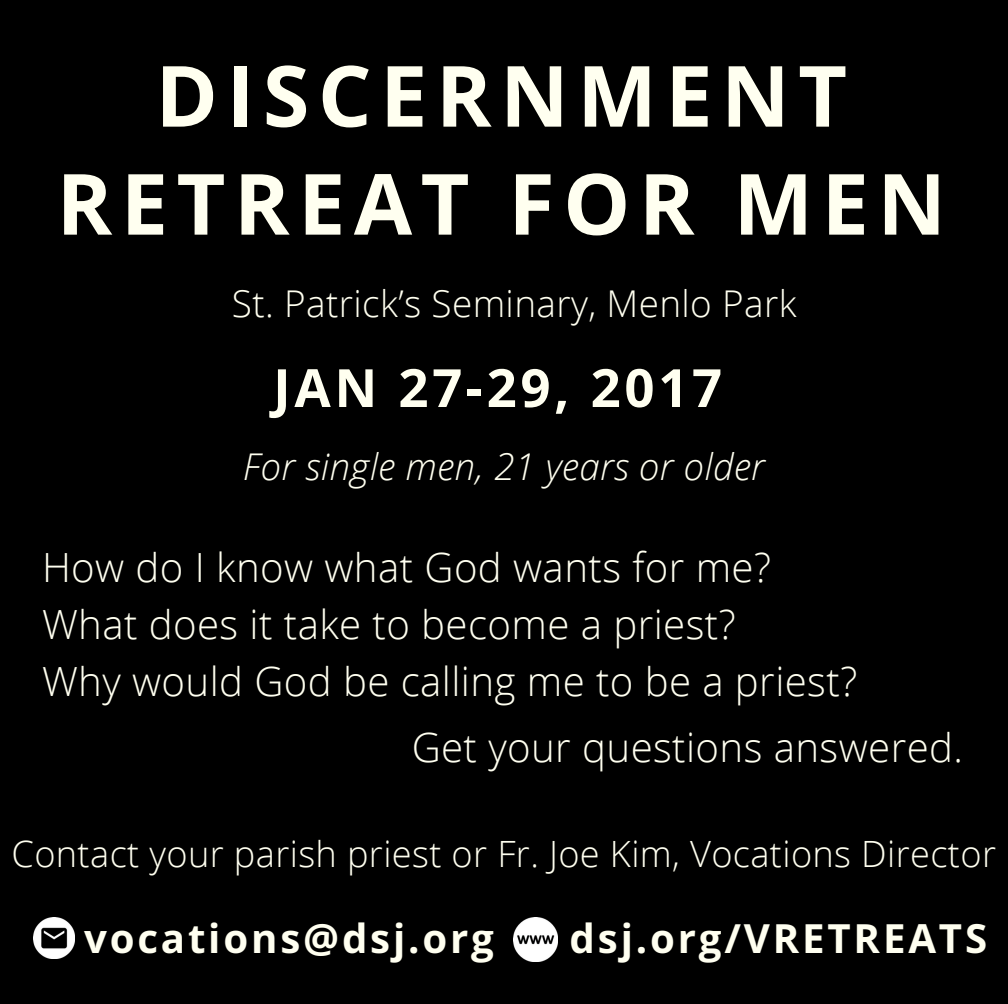
<style>
.page{position:relative;width:1008px;height:1004px;background:#000}
.page>*{position:absolute;margin:0;border:0;box-sizing:border-box;transform-origin:0 0}
.t1{font:700 84.4px/108px "Open Sans";letter-spacing:.1em;color:#fffff0;text-align:center}
.t2{font:700 52.8px "Open Sans";letter-spacing:.07em;color:#fffff0}
.t3{font:300 40.4px/56.8px "Open Sans";letter-spacing:.01em;color:#fffff0}
.t4{font:700 40.4px "Open Sans";letter-spacing:.07em;color:#fffff0}
.t5{font:300 36.8px "Open Sans";letter-spacing:.01em;color:#fffff0}
.t6{font:italic 300 36.8px "Open Sans";letter-spacing:.01em;color:#fffff0}
.t7{font:300 36.4px "Open Sans";letter-spacing:.01em;color:#fffff0}
</style>
<div class="page">
<img style="left:513px;top:917px;width:45px;height:45px">
<img style="left:33px;top:917px;width:42px;height:42px">
<h1 class="t1" style="left:57px;top:40px;width:891px">DISCERNMENT<br>RETREAT FOR MEN</h1>
<p class="t5" style="left:232px;top:278px;width:566px">St. Patrick’s Seminary, Menlo Park</p>
<h2 class="t2" style="left:273px;top:351px;width:450px">JAN 27-29, 2017</h2>
<p class="t6" style="left:243px;top:441px;width:523px">For single men, 21 years or older</p>
<p class="t3" style="left:42px;top:538px;width:817px">How do I know what God wants for me?<br>What does it take to become a priest?<br>Why would God be calling me to be a priest?</p>
<p class="t3" style="left:412px;top:718px;width:553px">Get your questions answered.</p>
<p class="t7" style="left:12px;top:828px;width:986px">Contact your parish priest or Fr. Joe Kim, Vocations Director</p>
<p class="t4" style="left:84px;top:909px;width:412px">vocations@dsj.org</p>
<p class="t4" style="left:570px;top:909px;width:419px">dsj.org/VRETREATS</p>
</div>
